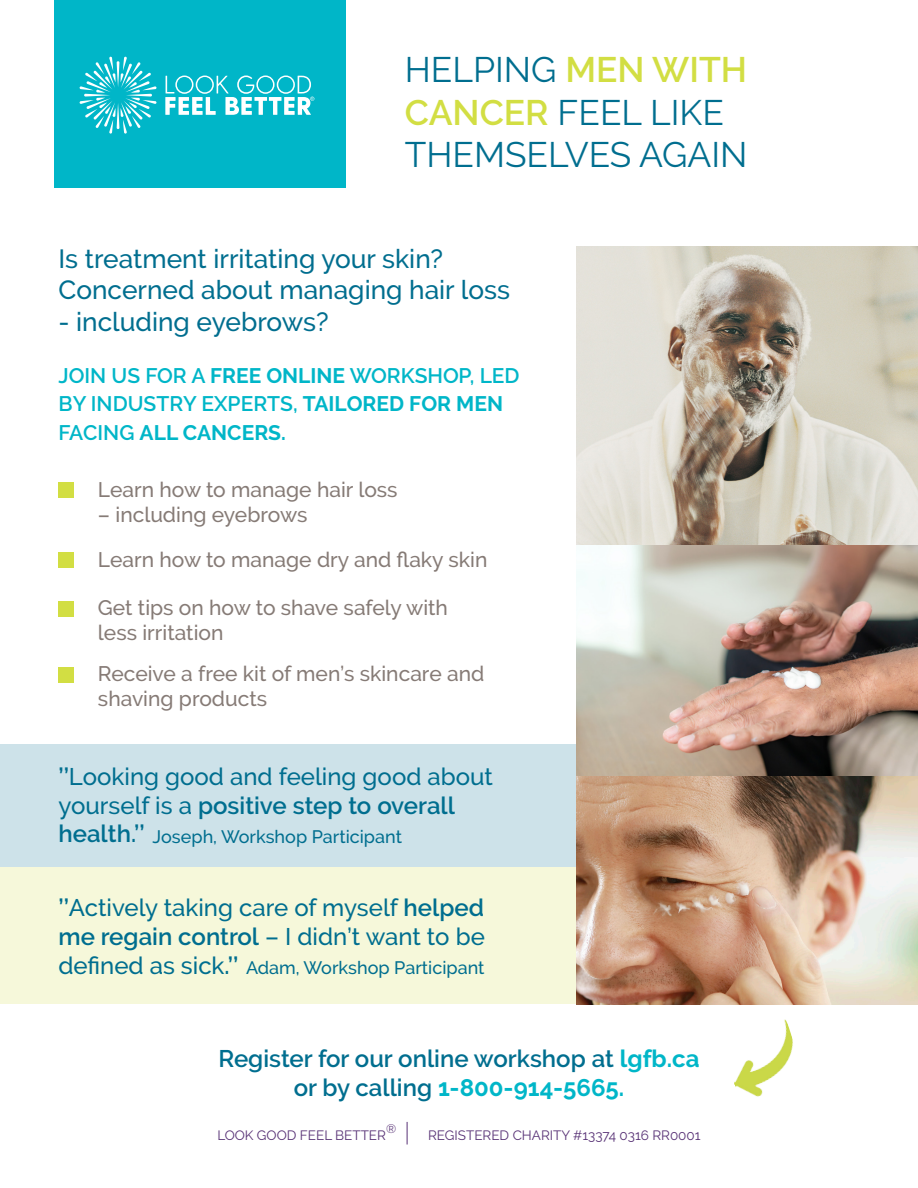
<style>
.page{position:relative;width:918px;height:1188px;background:#fff}
.page>*{position:absolute;margin:0;border:0;box-sizing:border-box;transform-origin:0 0}
.t1{font:35.4px "Raleway";color:#006e8f}
.t2{font:500 26.25px/31.5px "Raleway";color:#006e8f}
.t3{font:500 24px/28.8px "Raleway";color:#006e8f}
.t4{font:600 24px "Raleway";color:#006e8f}
.t5{font:700 24px "Raleway";color:#00b6c8}
.t6{font:500 21px/25.2px "Raleway";color:#867b76}
.t7{font:600 21px/28.2px "Raleway";color:#00b6c8}
.t8{font:500 18px "Raleway";color:#006e8f}
.t9{font:13.5px "Raleway";color:#573175}
.t10{font:12.3px "Raleway";color:#573175}
.s1{font-weight:600;color:#d2de43}
.s2{font-weight:700}
.s3{font-weight:600}
.s4{font-weight:700;color:#00b6c8}
.s5{font-weight:600;color:#006e8f}
</style>
<div class="page">
<div style="left:0;top:867px;width:918px;height:136px;background:#f6f8da"></div>
<div style="left:0;top:745px;width:918px;height:122px;background:#cde2e9"></div>
<svg style="left:407px;top:1122px;width:1px;height:23px"></svg>
<div style="left:54px;top:0;width:291px;height:188px;background:#00b6c8"></div>
<svg style="left:80px;top:57px;width:77px;height:77px"></svg>
<svg style="left:165px;top:75px;width:149px;height:40px"></svg>
<div style="left:58px;top:482px;width:16px;height:16px;background:#d2de43"></div>
<div style="left:58px;top:552px;width:16px;height:16px;background:#d2de43"></div>
<div style="left:58px;top:602px;width:16px;height:15px;background:#d2de43"></div>
<div style="left:58px;top:667px;width:16px;height:15px;background:#d2de43"></div>
<img style="left:734px;top:1019px;width:59px;height:78px">
<img style="left:577px;top:246px;width:341px;height:531px">
<img style="left:577px;top:777px;width:341px;height:228px">
<p class="t1" style="left:405px;top:49px;width:344px">HELPING <span class="s1">MEN WITH</span></p>
<p class="t1" style="left:405px;top:92px;width:321px"><span class="s1">CANCER</span> FEEL LIKE</p>
<p class="t1" style="left:405px;top:134px;width:344px">THEMSELVES AGAIN</p>
<p class="t2" style="left:58px;top:243px;width:453px">Is treatment irritating your skin?<br>Concerned about managing hair loss</p>
<p class="t2" style="left:58px;top:306px;width:272px">- including eyebrows?</p>
<p class="t7" style="left:58px;top:362px;width:463px">JOIN US FOR A <span class="s2">FREE ONLINE</span> WORKSHOP, LED<br>BY INDUSTRY EXPERTS, <span class="s2">TAILORED FOR MEN<br></span>FACING <span class="s2">ALL CANCERS.</span></p>
<p class="t6" style="left:98px;top:477px;width:301px">Learn how to manage hair loss</p>
<p class="t6" style="left:98px;top:502px;width:211px">– including eyebrows</p>
<p class="t6" style="left:98px;top:547px;width:391px">Learn how to manage dry and flaky skin</p>
<p class="t6" style="left:98px;top:595px;width:352px">Get tips on how to shave safely with less irritation</p>
<p class="t6" style="left:98px;top:661px;width:388px">Receive a free kit of men’s skincare and shaving products</p>
<p class="t3" style="left:58px;top:762px;width:436px"><span class="s3">’’</span>Looking good and feeling good about yourself is a <span class="s3">positive step to overall health.’’</span></p>
<p class="t8" style="left:153px;top:826px;width:251px">Joseph, Workshop Participant</p>
<p class="t3" style="left:58px;top:893px;width:428px;text-align:justify"><span class="s3">’’</span>Actively taking care of myself <span class="s3">helped me regain control</span> – I didn’t want to be defined as sick<span class="s3">.’’</span></p>
<p class="t8" style="left:246px;top:958px;width:240px">Adam, Workshop Participant</p>
<p class="t4" style="left:218px;top:1045px;width:483px">Register for our online workshop at <span class="s4">lgfb.ca</span></p>
<p class="t5" style="left:294px;top:1074px;width:332px"><span class="s5">or by calling</span> 1-800-914-5665.</p>
<p class="t10" style="left:386px;top:1122px;width:12px">®</p>
<p class="t9" style="left:217px;top:1128px;width:170px">LOOK GOOD FEEL BETTER</p>
<p class="t9" style="left:428px;top:1128px;width:274px">REGISTERED CHARITY #13374 0316 RR0001</p>
</div>
